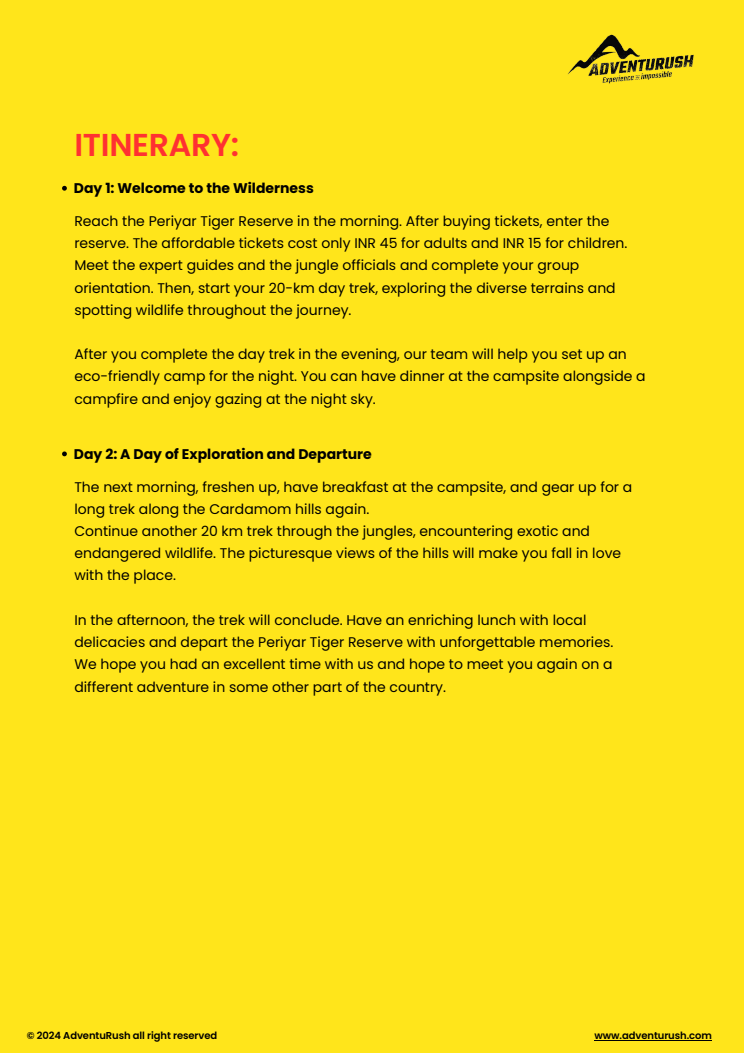
<style>
.page{position:relative;width:744px;height:1053px;background:#fff}
.page>*{position:absolute;margin:0;border:0;box-sizing:border-box;transform-origin:0 0}
.t1{font:600 31.6px "Poppins";letter-spacing:-.01em;color:#ff3131}
.t2{font:14px/22.2px "Poppins";color:#000}
.t3{font:700 14px "Poppins";color:#000}
.t4{font:600 10px "Poppins";letter-spacing:-.01em;color:#000}
</style>
<div class="page">
<div style="left:0;top:0;width:744px;height:1052px;background:#ffe51b"></div>
<img style="left:567px;top:34px;width:127px;height:50px">
<hr style="left:595px;top:1039px;width:117px;height:1px;background:#000">
<svg style="left:62px;top:186px;width:5px;height:4px"></svg>
<svg style="left:62px;top:451px;width:5px;height:5px"></svg>
<h1 class="t1" style="left:74px;top:123px;width:166px">ITINERARY:</h1>
<p class="t3" style="left:74px;top:178px;width:242px">Day 1: Welcome to the Wilderness</p>
<p class="t2" style="left:74px;top:210px;width:555px">Reach the Periyar Tiger Reserve in the morning. After buying tickets, enter the reserve. The affordable tickets cost only INR 45 for adults and INR 15 for children.<br>Meet the expert guides and the jungle officials and complete your group orientation. Then, start your 20-km day trek, exploring the diverse terrains and spotting wildlife throughout the journey.</p>
<p class="t2" style="left:74px;top:343px;width:573px">After you complete the day trek in the evening, our team will help you set up an eco-friendly camp for the night. You can have dinner at the campsite alongside a campfire and enjoy gazing at the night sky.</p>
<p class="t3" style="left:74px;top:444px;width:300px">Day 2: A Day of Exploration and Departure</p>
<p class="t2" style="left:74px;top:475px;width:559px">The next morning, freshen up, have breakfast at the campsite, and gear up for a long trek along the Cardamom hills again.<br>Continue another 20 km trek through the jungles, encountering exotic and endangered wildlife. The picturesque views of the hills will make you fall in love with the place.</p>
<p class="t2" style="left:74px;top:608px;width:540px">In the afternoon, the trek will conclude. Have an enriching lunch with local delicacies and depart the Periyar Tiger Reserve with unforgettable memories.<br>We hope you had an excellent time with us and hope to meet you again on a different adventure in some other part of the country.</p>
<p class="t4" style="left:27px;top:1028px;width:192px">© 2024 AdventuRush all right reserved</p>
<p class="t4" style="left:595px;top:1028px;width:119px">www.adventurush.com</p>
</div>
